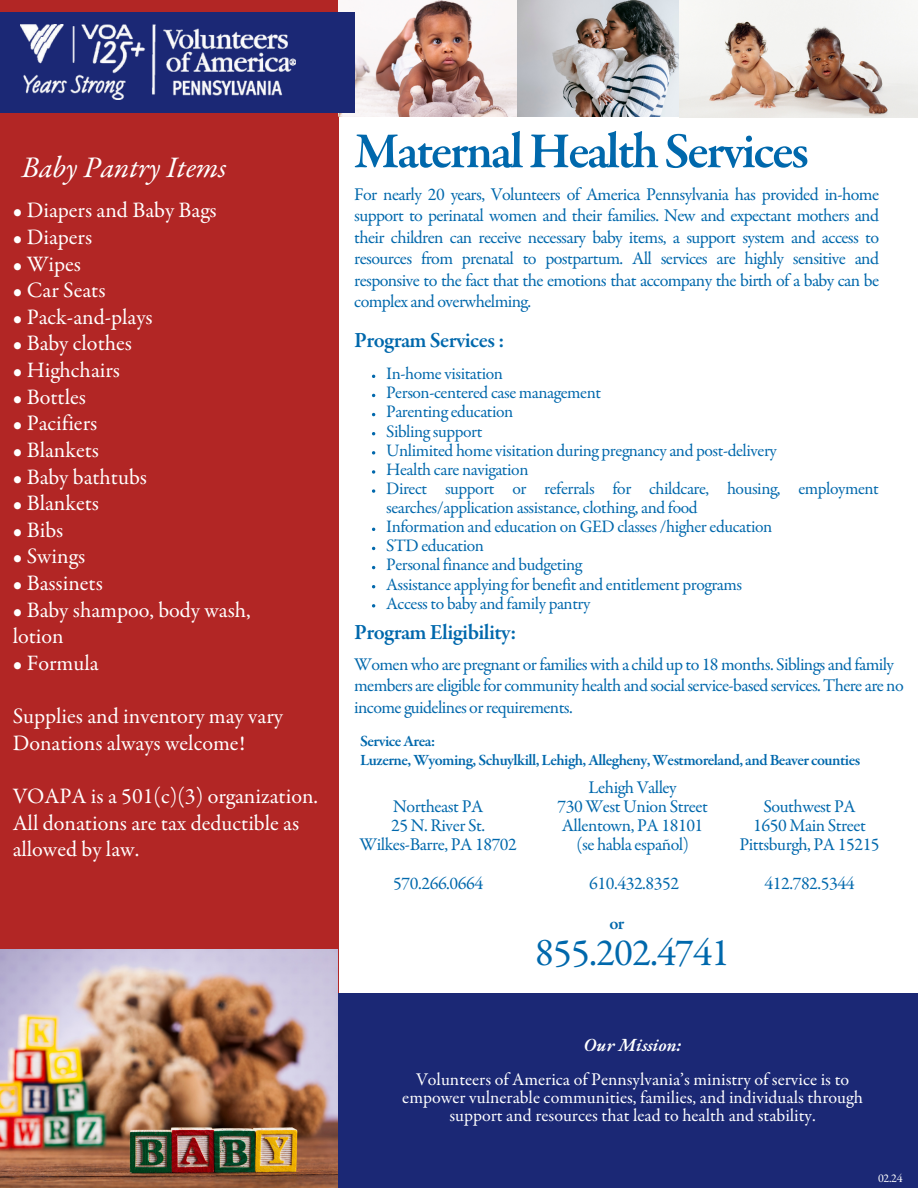
<style>
.page{position:relative;width:918px;height:1188px;background:#fff}
.page>*{position:absolute;margin:0;border:0;box-sizing:border-box;transform-origin:0 0}
.t1{font:600 51.15px "Garamond Premr Pro";letter-spacing:-.045em;color:#0068ac}
.t2{font:39px "Garamond Premr Pro";letter-spacing:-.025em;color:#0068ac}
.t3{font:italic 30px "Garamond Premr Pro";color:#fff}
.t4{font:22.2px/26.5px "Garamond Premr Pro";color:#fff}
.t5{font:600 21.9px "Garamond Premr Pro";letter-spacing:-.025em;color:#0068ac}
.t6{font:18px/21.5px "Garamond Premr Pro";letter-spacing:-.035em;color:#0068ac;text-align:justify}
.t7{font:18px/18px "Garamond Premr Pro";color:#fff;text-align:center}
.t8{font:italic 600 18px "EB Garamond";color:#fff}
.t9{font:600 18px "Garamond Premr Pro";color:#0068ac}
.t10{font:17.55px/19.2px "Garamond Premr Pro";letter-spacing:-.025em;color:#0068ac}
.t11{font:600 15.9px "Garamond Premr Pro";letter-spacing:-.035em;color:#0068ac}
.t12{font:12px "Garamond Premr Pro";color:#fff}
</style>
<div class="page">
<div style="left:0;top:0;width:338px;height:1002px;background:#b22625"></div>
<img style="left:338px;top:0;width:580px;height:117px">
<div style="left:0;top:13px;width:354px;height:100px;background:#1b2875"></div>
<img style="left:21px;top:25px;width:274px;height:74px">
<div style="left:338px;top:993px;width:580px;height:195px;background:#1b2875"></div>
<img style="left:0;top:949px;width:338px;height:239px">
<svg style="left:372px;top:451px;width:3px;height:4px"></svg>
<svg style="left:372px;top:470px;width:3px;height:4px"></svg>
<svg style="left:372px;top:489px;width:3px;height:4px"></svg>
<svg style="left:372px;top:604px;width:3px;height:4px"></svg>
<h1 class="t3" style="left:22px;top:155px;width:206px">Baby Pantry Items</h1>
<p class="t4" style="left:13px;top:199px;width:206px">• Diapers and Baby Bags</p>
<p class="t4" style="left:13px;top:226px;width:81px">• Diapers</p>
<p class="t4" style="left:13px;top:252px;width:70px">• Wipes</p>
<p class="t4" style="left:13px;top:279px;width:94px">• Car Seats</p>
<p class="t4" style="left:13px;top:306px;width:142px">• Pack-and-plays</p>
<p class="t4" style="left:13px;top:332px;width:121px">• Baby clothes</p>
<p class="t4" style="left:13px;top:359px;width:109px">• Highchairs</p>
<p class="t4" style="left:13px;top:385px;width:75px">• Bottles</p>
<p class="t4" style="left:13px;top:412px;width:86px">• Pacifiers</p>
<p class="t4" style="left:13px;top:439px;width:88px">• Blankets</p>
<p class="t4" style="left:13px;top:465px;width:136px">• Baby bathtubs</p>
<p class="t4" style="left:13px;top:492px;width:88px">• Blankets</p>
<p class="t4" style="left:13px;top:519px;width:52px">• Bibs</p>
<p class="t4" style="left:13px;top:545px;width:74px">• Swings</p>
<p class="t4" style="left:13px;top:572px;width:92px">• Bassinets</p>
<p class="t4" style="left:13px;top:598px;width:240px">• Baby shampoo, body wash, lotion</p>
<p class="t4" style="left:13px;top:652px;width:88px">• Formula</p>
<h4 class="t4" style="left:13px;top:705px;width:272px">Supplies and inventory may vary<br>Donations always welcome!</h4>
<p class="t4" style="left:13px;top:785px;width:307px">VOAPA is a 501(c)(3) organization.<br>All donations are tax deductible as allowed by law.</p>
<p class="t1" style="left:354px;top:130px;width:456px">MaternalHealthServices</p>
<p class="t6" style="left:354px;top:185px;width:526px">For nearly 20 years, Volunteers of America Pennsylvania has provided in-home support to perinatal women and their families. New and expectant mothers and their children can receive necessary baby items, a support system and access to resources from prenatal to postpartum. All services are highly sensitive and responsive to the fact that the emotions that accompany the birth of a baby can be complex and overwhelming.</p>
<p class="t5" style="left:354px;top:331px;width:152px">Program Services :</p>
<p class="t10" style="left:386px;top:366px;width:118px">In-home visitation</p>
<p class="t10" style="left:386px;top:385px;width:216px">Person-centered case management</p>
<p class="t10" style="left:386px;top:404px;width:129px">Parenting education</p>
<p class="t10" style="left:386px;top:423px;width:98px">Sibling support</p>
<p class="t10" style="left:386px;top:442px;width:392px">Unlimited home visitation during pregnancy and post-delivery</p>
<p class="t10" style="left:386px;top:461px;width:144px">Health care navigation</p>
<p class="t10" style="left:386px;top:480px;width:494px">Direct support or referrals for childcare, housing, employment searches/application assistance, clothing, and food</p>
<p class="t10" style="left:386px;top:519px;width:388px">Information and education on GED classes /higher education</p>
<p class="t10" style="left:386px;top:538px;width:99px">STD education</p>
<h4 class="t10" style="left:386px;top:557px;width:198px">Personal finance and budgeting</h4>
<p class="t10" style="left:386px;top:576px;width:358px">Assistance applying for benefit and entitlement programs</p>
<p class="t10" style="left:386px;top:595px;width:206px">Access to baby and family pantry</p>
<h5 class="t5" style="left:354px;top:623px;width:164px">Program Eligibility:</h5>
<h5 class="t6" style="left:354px;top:655px;width:551px;text-align:left">Women who are pregnant or families with a child up to 18 months. Siblings and family members are eligible for community health and social service-based services. There are no income guidelines or requirements.</h5>
<h5 class="t11" style="left:360px;top:735px;width:77px">Service Area:</h5>
<p class="t11" style="left:360px;top:754px;width:502px">Luzerne, Wyoming, Schuylkill, Lehigh, Allegheny, Westmoreland, and Beaver counties</p>
<p class="t6" style="left:393px;top:797px;width:92px">Northeast PA</p>
<p class="t6" style="left:391px;top:816px;width:96px">25 N. River St.</p>
<p class="t6" style="left:359px;top:835px;width:159px">Wilkes-Barre, PA 18702</p>
<p class="t6" style="left:393px;top:874px;width:91px">570.266.0664</p>
<p class="t6" style="left:589px;top:778px;width:90px">Lehigh Valley</p>
<p class="t6" style="left:557px;top:797px;width:152px">730 West Union Street</p>
<p class="t6" style="left:562px;top:816px;width:143px">Allentown, PA 18101</p>
<p class="t6" style="left:576px;top:835px;width:114px">(se habla español)</p>
<p class="t6" style="left:589px;top:874px;width:91px">610.432.8352</p>
<p class="t6" style="left:763px;top:797px;width:94px">Southwest PA</p>
<p class="t6" style="left:753px;top:816px;width:114px">1650 Main Street</p>
<p class="t6" style="left:739px;top:835px;width:142px">Pittsburgh, PA 15215</p>
<h6 class="t6" style="left:765px;top:874px;width:91px">412.782.5344</h6>
<p class="t9" style="left:609px;top:915px;width:16px">or</p>
<h6 class="t2" style="left:535px;top:937px;width:196px">855.202.4741</h6>
<p class="t8" style="left:584px;top:1033px;width:99px">Our Mission:</p>
<p class="t7" style="left:402px;top:1072px;width:462px">Volunteers of America of Pennsylvania’s ministry of service is to empower vulnerable communities, families, and individuals through support and resources that lead to health and stability.</p>
<p class="t12" style="left:878px;top:1174px;width:26px">02.24</p>
</div>
